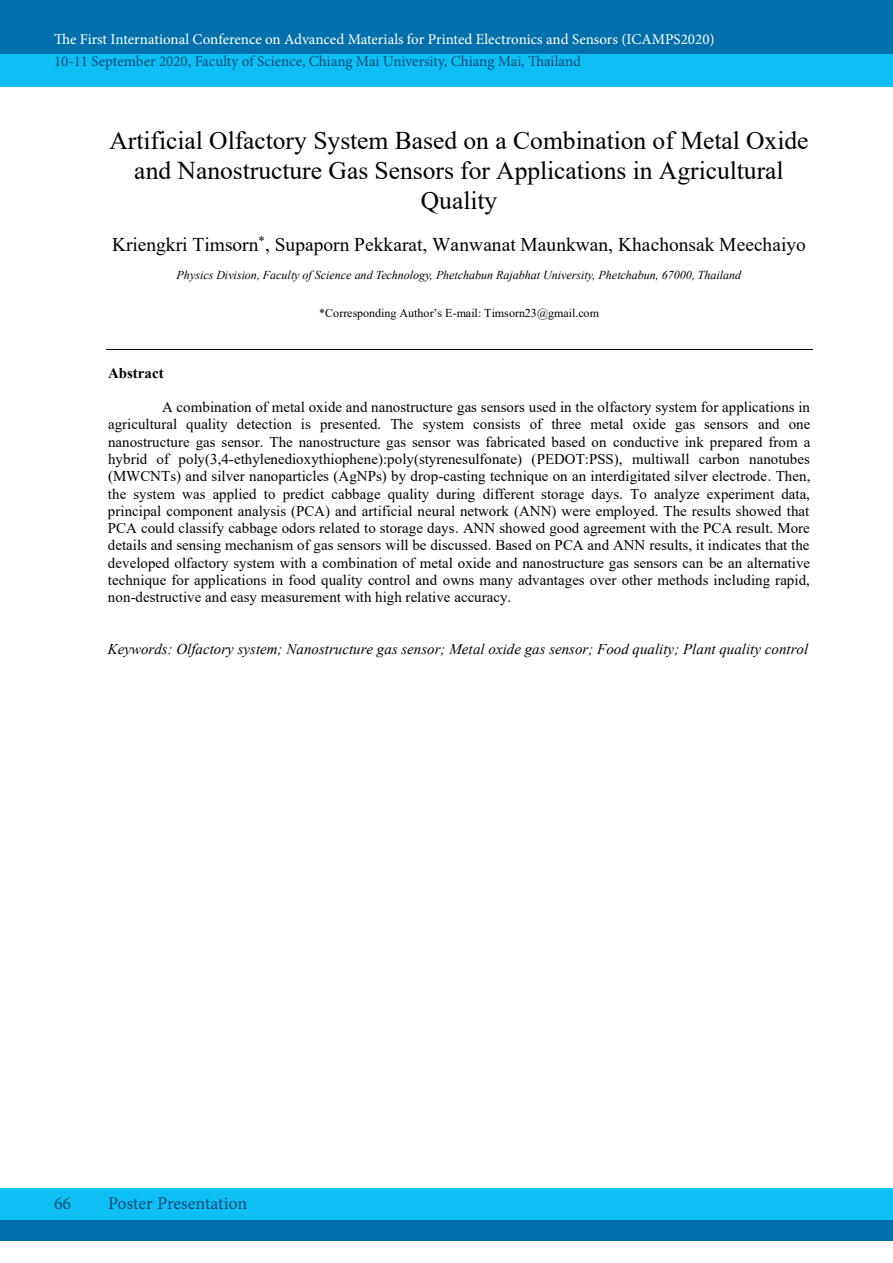
<style>
.page{position:relative;width:893px;height:1263px;background:#fff}
.page>*{position:absolute;margin:0;border:0;box-sizing:border-box;transform-origin:0 0}
.t1{font:25.5px/30px "Times New Roman";color:#000;text-align:center}
.t2{font:19.5px "Times New Roman";color:#000}
.t3{font:18px "Minion Pro";color:#004c7a}
.t4{font:15px/17.2px "Times New Roman";color:#000;text-align:justify}
.t5{font:italic 15px "Times New Roman";color:#000}
.t6{font:15px "Minion Pro";color:#fff}
.t7{font:15px "Minion Pro";color:#004c7a}
.t8{font:700 15px "Times New Roman";color:#000}
.t9{font:italic 12px "Times New Roman";letter-spacing:-.005em;color:#000}
.t10{font:12px "Times New Roman";letter-spacing:-.005em;color:#000}
</style>
<div class="page">
<div style="left:0;top:54px;width:893px;height:32px;background:#0dbff2"></div>
<div style="left:0;top:1188px;width:892px;height:32px;background:#0dbff2"></div>
<div style="left:0;top:0;width:893px;height:53px;background:#0070ad"></div>
<div style="left:0;top:1220px;width:892px;height:21px;background:#0070ad"></div>
<hr style="left:106px;top:350px;width:706px;height:1px;background:#000">
<p class="t6" style="left:54px;top:29px;width:662px">The First International Conference on Advanced Materials for Printed Electronics and Sensors (ICAMPS2020)</p>
<p class="t7" style="left:54px;top:51px;width:529px">10-11 September 2020, Faculty of Science, Chiang Mai University, Chiang Mai, Thailand</p>
<p class="t1" style="left:109px;top:125px;width:700px">Artificial Olfactory System Based on a Combination of Metal Oxide and Nanostructure Gas Sensors for Applications in Agricultural<br>Quality</p>
<p class="t2" style="left:112px;top:231px;width:695px">Kriengkri Timsorn<sup>*</sup>, Supaporn Pekkarat, Wanwanat Maunkwan, Khachonsak Meechaiyo</p>
<p class="t9" style="left:177px;top:267px;width:566px">Physics Division, Faculty of Science and Technology, Phetchabun Rajabhat University, Phetchabun, 67000, Thailand</p>
<p class="t10" style="left:319px;top:304px;width:281px">*Corresponding Author’s E-mail: Timsorn23@gmail.com</p>
<p class="t8" style="left:108px;top:363px;width:57px">Abstract</p>
<p class="t4" style="left:108px;top:398px;width:704px;text-indent:54px">A combination of metal oxide and nanostructure gas sensors used in the olfactory system for applications in agricultural quality detection is presented. The system consists of three metal oxide gas sensors and one nanostructure gas sensor. The nanostructure gas sensor was fabricated based on conductive ink prepared from a hybrid of poly(3,4-ethylenedioxythiophene):poly(styrenesulfonate) (PEDOT:PSS), multiwall carbon nanotubes (MWCNTs) and silver nanoparticles (AgNPs) by drop-casting technique on an interdigitated silver electrode. Then, the system was applied to predict cabbage quality during different storage days. To analyze experiment data, principal component analysis (PCA) and artificial neural network (ANN) were employed. The results showed that PCA could classify cabbage odors related to storage days. ANN showed good agreement with the PCA result. More details and sensing mechanism of gas sensors will be discussed. Based on PCA and ANN results, it indicates that the developed olfactory system with a combination of metal oxide and nanostructure gas sensors can be an alternative technique for applications in food quality control and owns many advantages over other methods including rapid, non-destructive and easy measurement with high relative accuracy.</p>
<p class="t5" style="left:108px;top:638px;width:702px">Keywords: Olfactory system; Nanostructure gas sensor; Metal oxide gas sensor; Food quality; Plant quality control</p>
<p class="t3" style="left:54px;top:1191px;width:19px">66</p>
<p class="t3" style="left:108px;top:1191px;width:141px">Poster Presentation</p>
</div>
